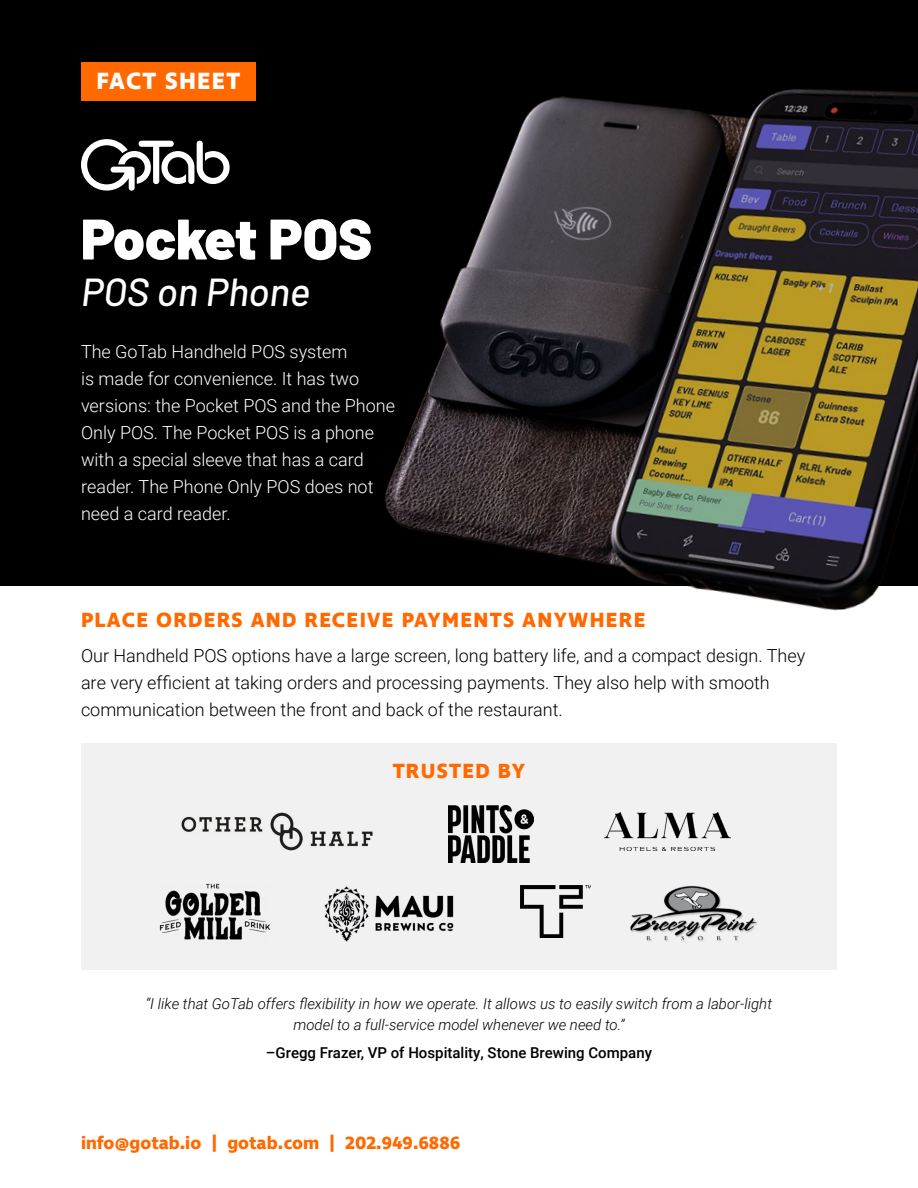
<style>
.page{position:relative;width:918px;height:1188px;background:#fff}
.page>*{position:absolute;margin:0;border:0;box-sizing:border-box;transform-origin:0 0}
.t1{font:900 57px "Barlow";color:#fff}
.t2{font:italic 500 39px "Barlow";color:#fff}
.t3{font:700 24px "Ingra";letter-spacing:.05em;color:#fff}
.t4{font:700 21px "Ingra";letter-spacing:.06em;color:#ff6900}
.t5{font:300 18px/27px "Roboto";color:#000}
.t6{font:300 18px/27px "Roboto";color:#fff}
.t7{font:700 18px "Ingra";color:#ff6900}
.t8{font:italic 300 15px/21px "Roboto";color:#000;text-align:center}
.t9{font:500 15px "Roboto";color:#000}
</style>
<div class="page">
<div style="left:0;top:0;width:918px;height:585px;background:#000"></div>
<img style="left:342px;top:89px;width:576px;height:522px">
<div style="left:81px;top:62px;width:175px;height:38px;background:#ff6900"></div>
<div style="left:81px;top:743px;width:756px;height:227px;background:#f1f1f2"></div>
<svg style="left:81px;top:139px;width:149px;height:52px"></svg>
<img style="left:160px;top:883px;width:110px;height:57px">
<img style="left:631px;top:886px;width:126px;height:56px">
<img style="left:449px;top:806px;width:84px;height:56px">
<img style="left:324px;top:886px;width:130px;height:56px">
<img style="left:181px;top:812px;width:192px;height:39px">
<img style="left:521px;top:886px;width:70px;height:52px">
<img style="left:604px;top:812px;width:127px;height:39px">
<h3 class="t3" style="left:97px;top:65px;width:145px">FACT SHEET</h3>
<h1 class="t1" style="left:81px;top:196px;width:293px">Pocket POS</h1>
<h2 class="t2" style="left:81px;top:264px;width:231px">POS on Phone</h2>
<p class="t6" style="left:81px;top:337px;width:316px">The GoTab Handheld POS system<br>is made for convenience. It has two versions: the Pocket POS and the Phone<br>Only POS. The Pocket POS is a phone with a special sleeve that has a card reader. The Phone Only POS does not need a card reader.</p>
<p class="t4" style="left:81px;top:607px;width:566px">PLACE ORDERS AND RECEIVE PAYMENTS ANYWHERE</p>
<p class="t5" style="left:81px;top:641px;width:726px">Our Handheld POS options have a large screen, long battery life, and a compact design. They are very efficient at taking orders and processing payments. They also help with smooth communication between the front and back of the restaurant.</p>
<p class="t4" style="left:393px;top:757px;width:134px">TRUSTED BY</p>
<p class="t8" style="left:146px;top:993px;width:628px">“I like that GoTab offers flexibility in how we operate. It allows us to easily switch from a labor-light model to a full-service model whenever we need to.”</p>
<p class="t9" style="left:266px;top:1042px;width:388px">–Gregg Frazer, VP of Hospitality, Stone Brewing Company</p>
<p class="t7" style="left:81px;top:1131px;width:381px">info@gotab.io | gotab.com | 202.949.6886</p>
</div>
